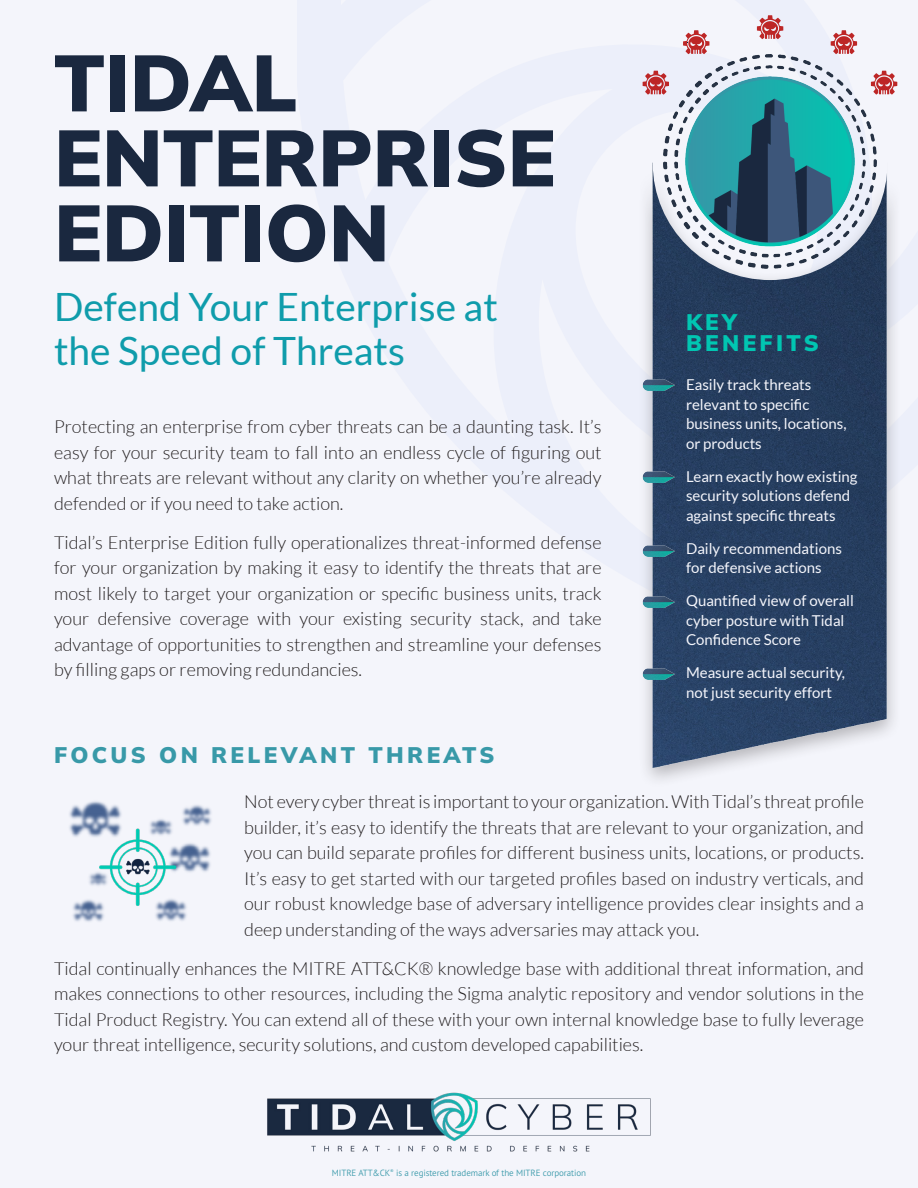
<style>
.page{position:relative;width:918px;height:1188px;background:#f4f5fb}
.page>*{position:absolute;margin:0;border:0;box-sizing:border-box;transform-origin:0 0}
.t1{font:900 79.5px/75px "Mulish";color:#1a283f}
.Subtitle{font:39px/43.5px "Lato";color:#0f9cab}
.Headline{font:900 22.5px "Mulish";letter-spacing:.15em;color:#3899a8}
.Subhead{font:900 22.5px/21px "Mulish";letter-spacing:.15em;color:#01c6b2}
.Text{font:300 18px/25.5px "Lato";color:#231f20;text-align:justify}
.Sidebar_Text{font:15px/19.5px "Lato";color:#f4f5fb}
.Disclaimer{font:300 9px "PT Sans Pro";letter-spacing:-.01em;color:#3798a9}
</style>
<div class="page">
<img style="left:645px;top:287px;width:251px;height:491px">
<img style="left:69px;top:801px;width:143px;height:121px">
<img style="left:642px;top:378px;width:34px;height:14px">
<img style="left:642px;top:471px;width:34px;height:13px">
<img style="left:642px;top:544px;width:34px;height:13px">
<img style="left:642px;top:595px;width:34px;height:14px">
<img style="left:642px;top:667px;width:34px;height:14px">
<svg style="left:686px;top:30px;width:21px;height:5px"></svg>
<svg style="left:757px;top:15px;width:26px;height:20px"></svg>
<svg style="left:833px;top:30px;width:21px;height:5px"></svg>
<img style="left:644px;top:35px;width:252px;height:252px">
<img style="left:267px;top:1092px;width:384px;height:60px">
<p class="t1" style="left:54px;top:43px;width:503px">TIDAL<br>ENTERPRISE<br>EDITION</p>
<p class="Subtitle" style="left:54px;top:285px;width:445px">Defend Your Enterprise at the Speed of Threats</p>
<p class="Text" style="left:54px;top:414px;width:549px">Protecting an enterprise from cyber threats can be a daunting task. It’s easy for your security team to fall into an endless cycle of figuring out what threats are relevant without any clarity on whether you’re already defended or if you need to take action.</p>
<p class="Text" style="left:54px;top:530px;width:549px">Tidal’s Enterprise Edition fully operationalizes threat-informed defense for your organization by making it easy to identify the threats that are most likely to target your organization or specific business units, track your defensive coverage with your existing security stack, and take advantage of opportunities to strengthen and streamline your defenses by filling gaps or removing redundancies.</p>
<p class="Subhead" style="left:686px;top:311px;width:134px">KEY<br>BENEFITS</p>
<p class="Sidebar_Text" style="left:686px;top:375px;width:162px">Easily track threats relevant to specific business units, locations, or products</p>
<p class="Sidebar_Text" style="left:686px;top:467px;width:173px">Learn exactly how existing security solutions defend against specific threats</p>
<p class="Sidebar_Text" style="left:686px;top:539px;width:157px">Daily recommendations for defensive actions</p>
<p class="Sidebar_Text" style="left:686px;top:591px;width:169px">Quantified view of overall cyber posture with Tidal<br>Confidence Score</p>
<p class="Sidebar_Text" style="left:686px;top:663px;width:160px">Measure actual security, not just security effort</p>
<p class="Headline" style="left:54px;top:739px;width:442px">FOCUS ON RELEVANT THREATS</p>
<p class="Text" style="left:244px;top:789px;width:621px">Not every cyber threat is important to your organization. With Tidal’s threat profile builder, it’s easy to identify the threats that are relevant to your organization, and you can build separate profiles for different business units, locations, or products.<br>It’s easy to get started with our targeted profiles based on industry verticals, and our robust knowledge base of adversary intelligence provides clear insights and a deep understanding of the ways adversaries may attack you.</p>
<p class="Text" style="left:54px;top:956px;width:811px">Tidal continually enhances the MITRE ATT&amp;CK® knowledge base with additional threat information, and makes connections to other resources, including the Sigma analytic repository and vendor solutions in the Tidal Product Registry. You can extend all of these with your own internal knowledge base to fully leverage your threat intelligence, security solutions, and custom developed capabilities.</p>
<p class="Disclaimer" style="left:332px;top:1167px;width:256px">MITRE ATT&amp;CK<sup>®</sup> is a registered trademark of the MITRE corporation</p>
</div>
